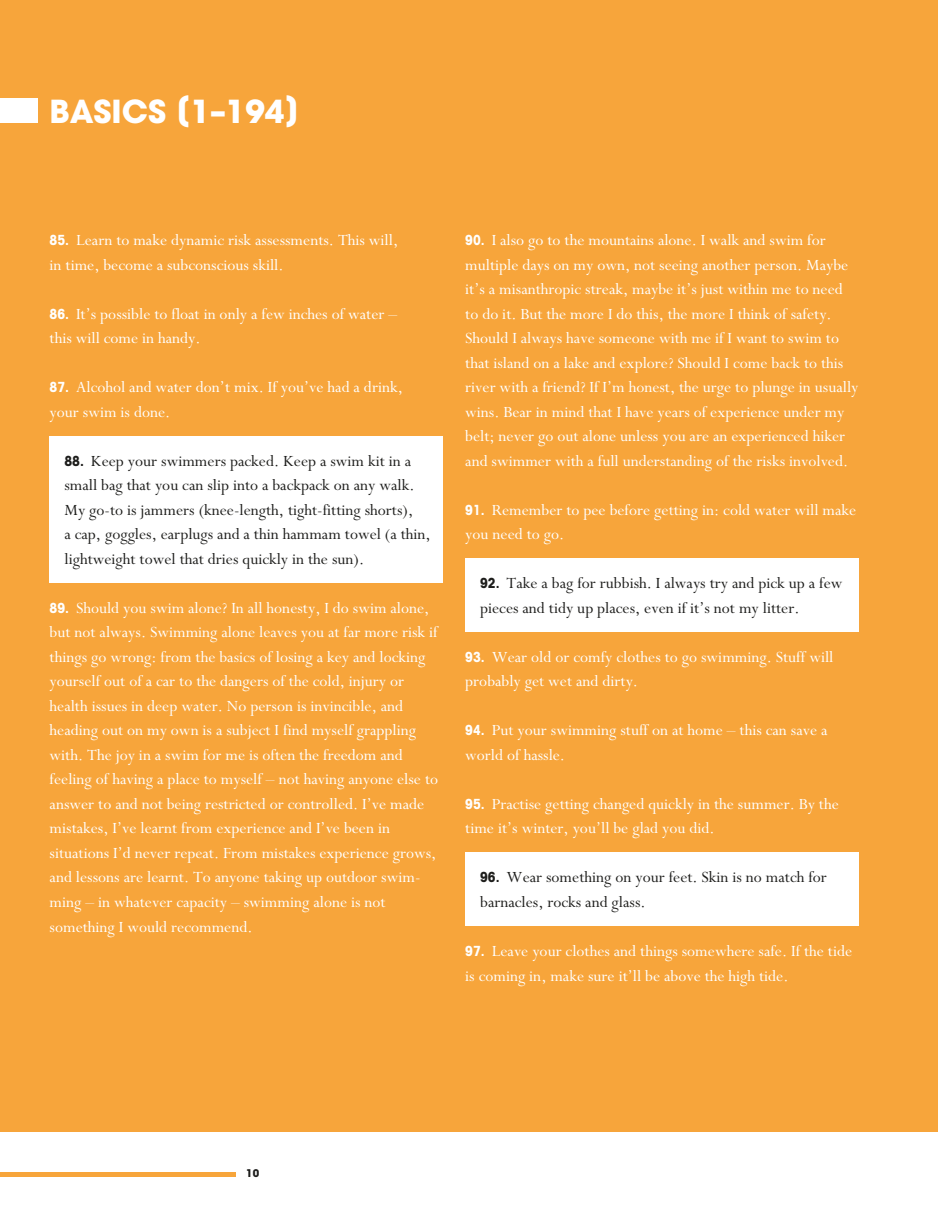
<style>
.page{position:relative;width:938px;height:1221px;background:#fff}
.page>*{position:absolute;margin:0;border:0;box-sizing:border-box;transform-origin:0 0}
.A_Header{font:700 31.5px "Avant Garde";color:#fff}
.t1{font:17.5px/24.5px "Perpetua";color:#fff}
.t2{font:17.5px/24.5px "Perpetua";color:#1d1d1b}
.t3{font:700 10.5px "Avant Garde";color:#1d1d1b}
.s1{font-family:"ITC Avant Garde Gothic";font-weight:700;font-stretch:condensed;font-size:14px}
</style>
<div class="page">
<div style="left:0;top:1171px;width:235px;height:5px;background:#f7a53b"></div>
<div style="left:0;top:0;width:938px;height:1131px;background:#f7a53b"></div>
<div style="left:50px;top:436px;width:393px;height:147px;background:#fff"></div>
<div style="left:465px;top:558px;width:393px;height:74px;background:#fff"></div>
<div style="left:465px;top:852px;width:393px;height:74px;background:#fff"></div>
<div style="left:0;top:98px;width:38px;height:24px;background:#fff"></div>
<p class="A_Header" style="left:50px;top:90px;width:251px">BASICS [1–194]</p>
<p class="t1" style="left:50px;top:228px;width:350px"><span class="s1">85.</span> Learn to make dynamic risk assessments. This will, in time, become a subconscious skill.</p>
<p class="t1" style="left:50px;top:302px;width:349px"><span class="s1">86.</span> It’s possible to float in only a few inches of water – this will come in handy.</p>
<p class="t1" style="left:50px;top:375px;width:355px"><span class="s1">87.</span> Alcohol and water don’t mix. If you’ve had a drink, your swim is done.</p>
<p class="t2" style="left:64px;top:449px;width:367px"><span class="s1">88.</span> Keep your swimmers packed. Keep a swim kit in a small bag that you can slip into a backpack on any walk.<br>My go-to is jammers (knee-length, tight-fitting shorts),<br>a cap, goggles, earplugs and a thin hammam towel (a thin, lightweight towel that dries quickly in the sun).</p>
<p class="t1" style="left:50px;top:596px;width:390px"><span class="s1">89.</span> Should you swim alone? In all honesty, I do swim alone, but not always. Swimming alone leaves you at far more risk if things go wrong: from the basics of losing a key and locking yourself out of a car to the dangers of the cold, injury or health issues in deep water. No person is invincible, and heading out on my own is a subject I find myself grappling with. The joy in a swim for me is often the freedom and feeling of having a place to myself – not having anyone else to answer to and not being restricted or controlled. I’ve made mistakes, I’ve learnt from experience and I’ve been in situations I’d never repeat. From mistakes experience grows, and lessons are learnt. To anyone taking up outdoor swim&shy;ming – in whatever capacity – swimming alone is not something I would recommend.</p>
<p class="t1" style="left:465px;top:228px;width:395px"><span class="s1">90.</span> I also go to the mountains alone. I walk and swim for multiple days on my own, not seeing another person. Maybe it’s a misanthropic streak, maybe it’s just within me to need to do it. But the more I do this, the more I think of safety.<br>Should I always have someone with me if I want to swim to that island on a lake and explore? Should I come back to this river with a friend? If I’m honest, the urge to plunge in usually wins. Bear in mind that I have years of experience under my belt; never go out alone unless you are an experienced hiker and swimmer with a full understanding of the risks involved.</p>
<p class="t1" style="left:465px;top:498px;width:392px"><span class="s1">91.</span> Remember to pee before getting in: cold water will make you need to go.</p>
<p class="t2" style="left:480px;top:571px;width:364px"><span class="s1">92.</span> Take a bag for rubbish. I always try and pick up a few pieces and tidy up places, even if it’s not my litter.</p>
<p class="t1" style="left:465px;top:645px;width:370px"><span class="s1">93.</span> Wear old or comfy clothes to go swimming. Stuff will probably get wet and dirty.</p>
<p class="t1" style="left:465px;top:718px;width:364px"><span class="s1">94.</span> Put your swimming stuff on at home – this can save a world of hassle.</p>
<p class="t1" style="left:465px;top:792px;width:375px"><span class="s1">95.</span> Practise getting changed quickly in the summer. By the time it’s winter, you’ll be glad you did.</p>
<p class="t2" style="left:480px;top:865px;width:348px"><span class="s1">96.</span> Wear something on your feet. Skin is no match for barnacles, rocks and glass.</p>
<p class="t1" style="left:465px;top:939px;width:388px"><span class="s1">97.</span> Leave your clothes and things somewhere safe. If the tide is coming in, make sure it’ll be above the high tide.</p>
<p class="t3" style="left:246px;top:1165px;width:14px">10</p>
</div>
